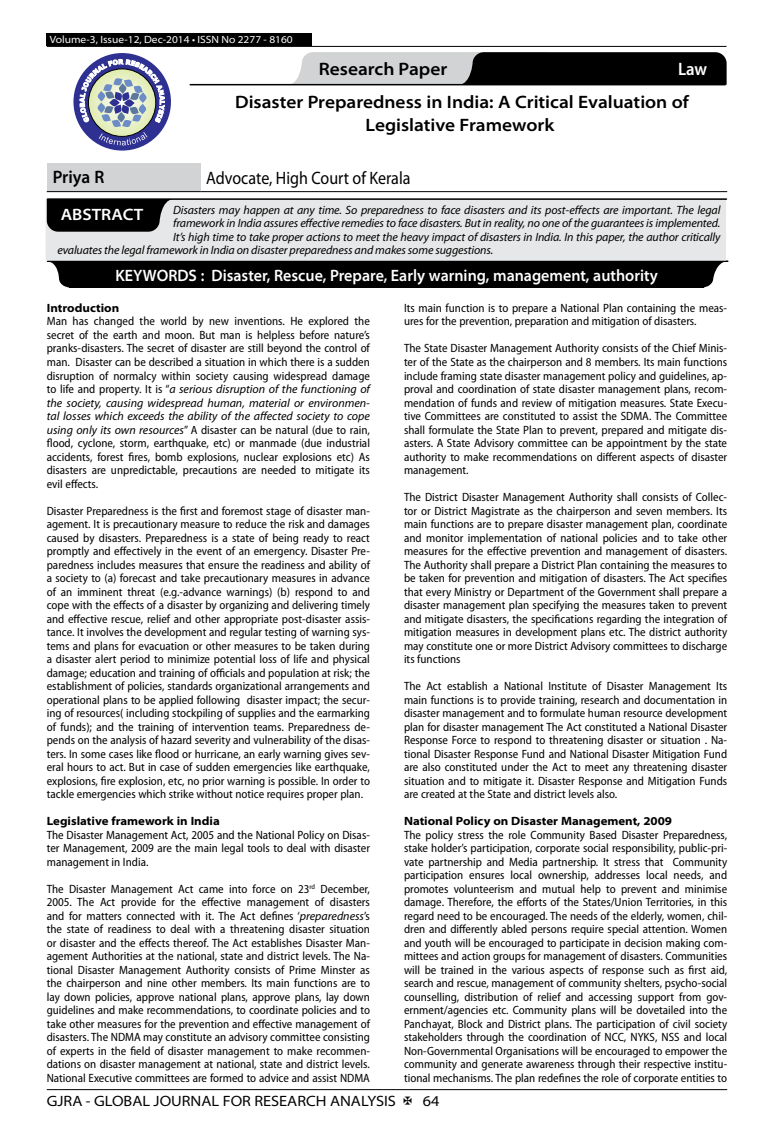
<style>
.page{position:relative;width:774px;height:1136px;background:#fff}
.page>*{position:absolute;margin:0;border:0;box-sizing:border-box;transform-origin:0 0}
.t1{font:600 semi-expanded 18px/23.4px "Myriad Pro";color:#000;text-align:center}
.t2{font:18px "Myriad Pro";color:#000;scale:.89 1}
.t3{font:600 semi-expanded 18px "Myriad Pro";color:#000;scale:.9 1}
.t4{font:600 semi-condensed 18px "Myriad Pro";color:#fff}
.t5{font:600 semi-expanded 16.5px "Myriad Pro";color:#fff;scale:.9 1}
.t6{font:600 semi-expanded 16.5px "Myriad Pro";color:#fff}
.t7{font:semi-expanded 15px "Myriad Pro";color:#000}
.t8{font:semi-condensed 12px/13.5px "Myriad Pro";color:#000;text-align:justify}
.t9{font:italic 12px "Myriad Pro";letter-spacing:-.01em;color:#000}
.t10{font:700 semi-expanded 12px "Myriad Pro";color:#000}
.t11{font:semi-expanded 10.5px "Myriad Pro";color:#fff}
.s1{font-style:italic;font-stretch:normal}
</style>
<div class="page">
<hr style="left:47px;top:1089px;width:680px;height:1px;background:#000">
<div style="left:47px;top:33px;width:265px;height:13px;background:#000"></div>
<hr style="left:47px;top:46px;width:679px;height:1px;background:#000">
<svg style="left:288px;top:52px;width:439px;height:33px;background:#5a5a5b"></svg>
<hr style="left:190px;top:84px;width:535px;height:1px;background:#000">
<div style="left:73px;top:53px;width:98px;height:97px;background:#2e3092;border-radius:50%"></div>
<svg style="left:80px;top:59px;width:85px;height:86px"></svg>
<div style="left:47px;top:164px;width:153px;height:28px;background:#d1d3d4"></div>
<hr style="left:47px;top:191px;width:153px;height:1px;background:#000">
<hr style="left:200px;top:191px;width:527px;height:1px;background:#000">
<hr style="left:48px;top:260px;width:680px;height:2px;background:#000">
<svg style="left:47px;top:261px;width:677px;height:26px"></svg>
<div style="left:69px;top:268px;width:635px;height:19px;background:#000"></div>
<div style="left:46px;top:198px;width:680px;height:62px;background:#e6e7e8"></div>
<hr style="left:48px;top:198px;width:678px;height:2px;background:#000">
<svg style="left:47px;top:199px;width:126px;height:33px;background:#191919"></svg>
<p class="t11" style="left:50px;top:34px;width:244px">Volume-3, Issue-12, Dec-2014 • ISSN No 2277 - 8160</p>
<h1 class="t1" style="left:319px;top:58px;width:130px">Research Paper</h1>
<h1 class="t4" style="left:678px;top:59px;width:31px">Law</h1>
<h1 class="t1" style="left:235px;top:91px;width:455px">Disaster Preparedness in India: A Critical Evaluation of<br>Legislative Framework</h1>
<h1 class="t3" style="left:53px;top:167px;width:59px">Priya R</h1>
<h1 class="t2" style="left:206px;top:168px;width:231px">Advocate, High Court of Kerala</h1>
<p class="t9" style="left:173px;top:203px;width:549px">Disasters may happen at any time. So preparedness to face disasters and its post-effects are important. The legal</p>
<p class="t9" style="left:173px;top:217px;width:549px">framework in India assures effective remedies to face disasters. But in reality, no one of the guarantees is implemented.</p>
<p class="t9" style="left:173px;top:230px;width:549px">It’s high time to take proper actions to meet the heavy impact of disasters in India. In this paper, the author critically</p>
<p class="t9" style="left:57px;top:244px;width:437px">evaluates the legal framework in India on disaster preparedness and makes some suggestions.</p>
<h2 class="t6" style="left:61px;top:205px;width:84px">ABSTRACT</h2>
<h2 class="t5" style="left:115px;top:266px;width:604px">KEYWORDS : Disaster, Rescue, Prepare, Early warning, management, authority</h2>
<p class="t10" style="left:47px;top:301px;width:74px">Introduction</p>
<p class="t8" style="left:47px;top:315px;width:325px">Man has changed the world by new inventions. He explored the secret of the earth and moon. But man is helpless before nature’s pranks-disasters. The secret of disaster are still beyond the control of man. Disaster can be described a situation in which there is a sudden disruption of normalcy within society causing widespread damage to life and property. It is “<span class="s1">a serious disruption of the functioning of the society, causing widespread human, material or environmen&shy;tal losses which exceeds the ability of the affected society to cope using only its own resources</span>” A disaster can be natural (due to rain, flood, cyclone, storm, earthquake, etc) or manmade (due industrial accidents, forest fires, bomb explosions, nuclear explosions etc) As disasters are unpredictable, precautions are needed to mitigate its evil effects.</p>
<p class="t8" style="left:47px;top:504px;width:325px">Disaster Preparedness is the first and foremost stage of disaster man&shy;agement. It is precautionary measure to reduce the risk and damages caused by disasters. Preparedness is a state of being ready to react promptly and effectively in the event of an emergency. Disaster Pre&shy;paredness includes measures that ensure the readiness and ability of a society to (a) forecast and take precautionary measures in advance of an imminent threat (e.g.-advance warnings) (b) respond to and cope with the effects of a disaster by organizing and delivering timely and effective rescue, relief and other appropriate post-disaster assis&shy;tance. It involves the development and regular testing of warning sys&shy;tems and plans for evacuation or other measures to be taken during a disaster alert period to minimize potential loss of life and physical damage; education and training of officials and population at risk; the establishment of policies, standards organizational arrangements and operational plans to be applied following disaster impact; the secur&shy;ing of resources( including stockpiling of supplies and the earmarking of funds); and the training of intervention teams. Preparedness de&shy;pends on the analysis of hazard severity and vulnerability of the disas&shy;ters. In some cases like flood or hurricane, an early warning gives sev&shy;eral hours to act. But in case of sudden emergencies like earthquake, explosions, fire explosion, etc, no prior warning is possible. In order to tackle emergencies which strike without notice requires proper plan.</p>
<p class="t10" style="left:47px;top:814px;width:175px">Legislative framework in India</p>
<p class="t8" style="left:47px;top:828px;width:325px">The Disaster Management Act, 2005 and the National Policy on Disas&shy;ter Management, 2009 are the main legal tools to deal with disaster management in India.</p>
<p class="t8" style="left:47px;top:882px;width:325px">The Disaster Management Act came into force on 23<sup>rd</sup> December, 2005. The Act provide for the effective management of disasters and for matters connected with it. The Act defines ‘<span class="s1">preparedness</span>’s the state of readiness to deal with a threatening disaster situation or disaster and the effects thereof. The Act establishes Disaster Man&shy;agement Authorities at the national, state and district levels. The Na&shy;tional Disaster Management Authority consists of Prime Minster as the chairperson and nine other members. Its main functions are to lay down policies, approve national plans, approve plans, lay down guidelines and make recommendations, to coordinate policies and to take other measures for the prevention and effective management of disasters. The NDMA may constitute an advisory committee consisting of experts in the field of disaster management to make recommen&shy;dations on disaster management at national, state and district levels.<br>National Executive committees are formed to advice and assist NDMA</p>
<p class="t8" style="left:404px;top:301px;width:325px">Its main function is to prepare a National Plan containing the meas&shy;ures for the prevention, preparation and mitigation of disasters.</p>
<p class="t8" style="left:404px;top:342px;width:325px">The State Disaster Management Authority consists of the Chief Minis&shy;ter of the State as the chairperson and 8 members. Its main functions include framing state disaster management policy and guidelines, ap&shy;proval and coordination of state disaster management plans, recom&shy;mendation of funds and review of mitigation measures. State Execu&shy;tive Committees are constituted to assist the SDMA. The Committee shall formulate the State Plan to prevent, prepared and mitigate dis&shy;asters. A State Advisory committee can be appointment by the state authority to make recommendations on different aspects of disaster management.</p>
<p class="t8" style="left:404px;top:490px;width:325px">The District Disaster Management Authority shall consists of Collec&shy;tor or District Magistrate as the chairperson and seven members. Its main functions are to prepare disaster management plan, coordinate and monitor implementation of national policies and to take other measures for the effective prevention and management of disasters.<br>The Authority shall prepare a District Plan containing the measures to be taken for prevention and mitigation of disasters. The Act specifies that every Ministry or Department of the Government shall prepare a disaster management plan specifying the measures taken to prevent and mitigate disasters, the specifications regarding the integration of mitigation measures in development plans etc. The district authority may constitute one or more District Advisory committees to discharge its functions</p>
<p class="t8" style="left:404px;top:679px;width:325px">The Act establish a National Institute of Disaster Management Its main functions is to provide training, research and documentation in disaster management and to formulate human resource development plan for disaster management The Act constituted a National Disaster Response Force to respond to threatening disaster or situation . Na&shy;tional Disaster Response Fund and National Disaster Mitigation Fund are also constituted under the Act to meet any threatening disaster situation and to mitigate it. Disaster Response and Mitigation Funds are created at the State and district levels also.</p>
<p class="t10" style="left:404px;top:814px;width:270px">National Policy on Disaster Management, 2009</p>
<p class="t8" style="left:404px;top:828px;width:325px">The policy stress the role Community Based Disaster Preparedness, stake holder’s participation, corporate social responsibility, public-pri&shy;vate partnership and Media partnership. It stress that Community participation ensures local ownership, addresses local needs, and promotes volunteerism and mutual help to prevent and minimise damage. Therefore, the efforts of the States/Union Territories, in this regard need to be encouraged. The needs of the elderly, women, chil&shy;dren and differently abled persons require special attention. Women and youth will be encouraged to participate in decision making com&shy;mittees and action groups for management of disasters. Communities will be trained in the various aspects of response such as first aid, search and rescue, management of community shelters, psycho-social counselling, distribution of relief and accessing support from gov&shy;ernment/agencies etc. Community plans will be dovetailed into the Panchayat, Block and District plans. The participation of civil society stakeholders through the coordination of NCC, NYKS, NSS and local Non-Governmental Organisations will be encouraged to empower the community and generate awareness through their respective institu&shy;tional mechanisms. The plan redefines the role of corporate entities to</p>
<p class="t7" style="left:47px;top:1092px;width:351px">GJRA - GLOBAL JOURNAL FOR RESEARCH ANALYSIS</p>
<p class="t7" style="left:423px;top:1092px;width:18px">64</p>
</div>
